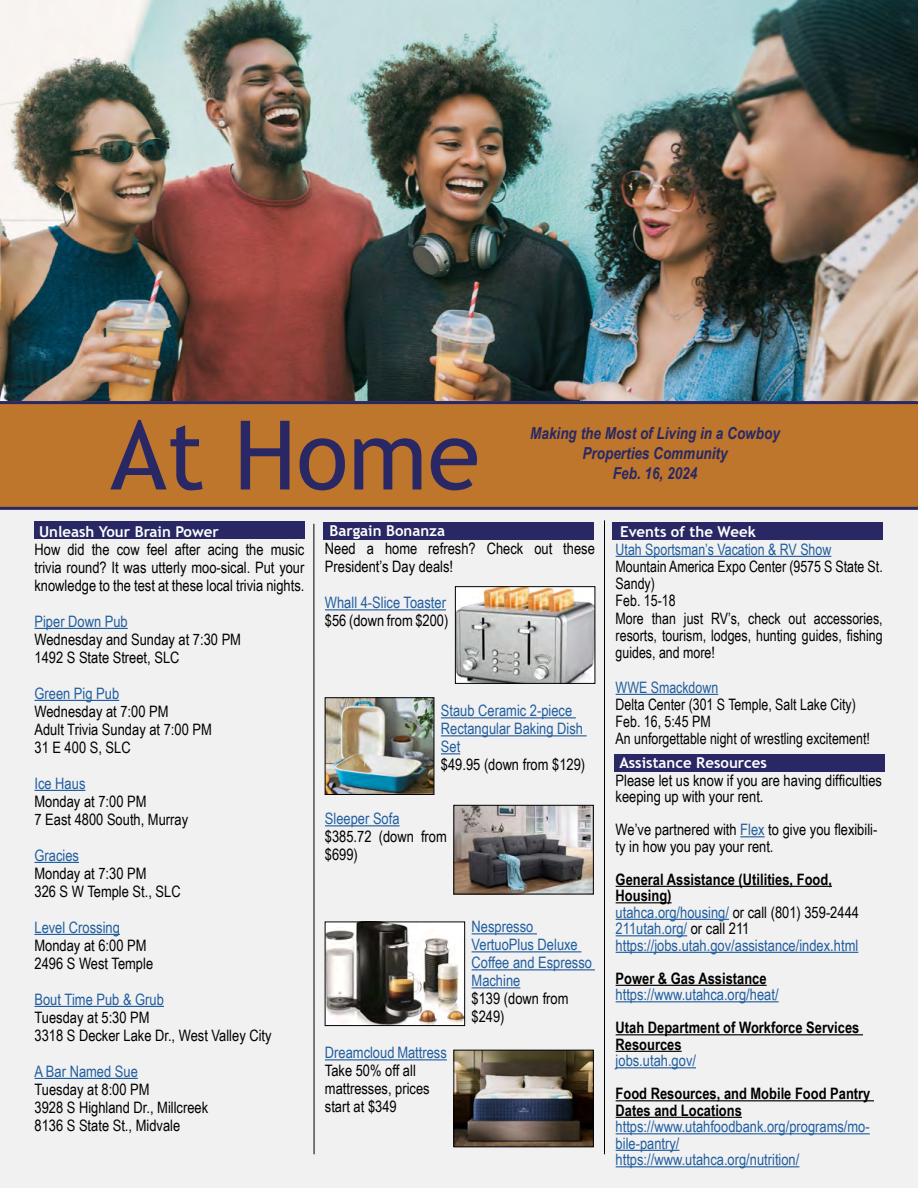
<style>
.page{position:relative;width:918px;height:1188px;background:#fff}
.page>*{position:absolute;margin:0;border:0;box-sizing:border-box;transform-origin:0 0}
.t1{font:96px "Trebuchet MS";color:#292865}
.t2{font:italic 700 16.5px/19.8px "Arial Narrow";color:#292865;text-align:center}
.t3{font:15.75px/18px "Arial Narrow";color:#000}
.t4{font:15.75px/16.5px "Arial Narrow";color:#215e9e}
.t5{font:15.75px/17.2px "Arial Narrow";color:#000;scale:.96 1}
.t6{font:700 15.75px/16.5px "Arial Narrow";color:#000}
.t7{font:15.75px "Arial Narrow";color:#215e9e;scale:.96 1}
.t8{font:700 15px "Trebuchet MS";color:#fff}
.s1{color:#215e9e}
.s2{font-weight:700;color:#000}
.s3{color:#000}
</style>
<div class="page">
<img style="left:0;top:0;width:918px;height:401px">
<div style="left:0;top:402px;width:918px;height:138px;background:#bd762b"></div>
<div style="left:0;top:508px;width:918px;height:680px;background:#f1f1f2"></div>
<hr style="left:604px;top:520px;width:1px;height:634px;background:#000">
<div style="left:34px;top:522px;width:271px;height:17px;background:#292865"></div>
<hr style="left:0;top:401px;width:918px;height:3px;background:#292865">
<hr style="left:0;top:507px;width:918px;height:3px;background:#292865">
<div style="left:613px;top:523px;width:270px;height:17px;background:#292865"></div>
<hr style="left:616px;top:556px;width:215px;height:1px;background:#215e9e">
<hr style="left:616px;top:694px;width:102px;height:1px;background:#215e9e">
<div style="left:323px;top:523px;width:271px;height:17px;background:#292865"></div>
<hr style="left:314px;top:524px;width:1px;height:630px;background:#000">
<div style="left:614px;top:754px;width:270px;height:17px;background:#292865"></div>
<svg style="left:740px;top:836px;width:25px;height:1px"></svg>
<hr style="left:616px;top:886px;width:216px;height:1px;background:#000">
<hr style="left:616px;top:902px;width:56px;height:1px;background:#000">
<hr style="left:616px;top:919px;width:113px;height:1px;background:#215e9e">
<hr style="left:616px;top:935px;width:71px;height:1px;background:#215e9e">
<hr style="left:616px;top:952px;width:242px;height:1px;background:#215e9e">
<hr style="left:616px;top:985px;width:151px;height:1px;background:#000">
<hr style="left:616px;top:1001px;width:163px;height:1px;background:#215e9e">
<hr style="left:616px;top:1034px;width:247px;height:1px;background:#000">
<hr style="left:616px;top:1051px;width:66px;height:1px;background:#000">
<hr style="left:616px;top:1067px;width:80px;height:1px;background:#215e9e">
<hr style="left:616px;top:1100px;width:258px;height:1px;background:#000">
<hr style="left:616px;top:1117px;width:126px;height:1px;background:#000">
<hr style="left:616px;top:1133px;width:254px;height:1px;background:#215e9e">
<hr style="left:616px;top:1150px;width:64px;height:1px;background:#215e9e">
<hr style="left:616px;top:1166px;width:183px;height:1px;background:#215e9e">
<hr style="left:34px;top:628px;width:94px;height:1px;background:#215e9e">
<hr style="left:34px;top:700px;width:85px;height:1px;background:#215e9e">
<hr style="left:34px;top:790px;width:51px;height:1px;background:#215e9e">
<hr style="left:34px;top:862px;width:45px;height:1px;background:#215e9e">
<hr style="left:34px;top:934px;width:86px;height:1px;background:#215e9e">
<hr style="left:34px;top:1006px;width:130px;height:1px;background:#215e9e">
<hr style="left:34px;top:1078px;width:104px;height:1px;background:#215e9e">
<hr style="left:325px;top:609px;width:121px;height:1px;background:#215e9e">
<hr style="left:441px;top:717px;width:135px;height:1px;background:#215e9e">
<hr style="left:441px;top:735px;width:146px;height:1px;background:#215e9e">
<svg style="left:441px;top:753px;width:19px;height:1px"></svg>
<hr style="left:325px;top:825px;width:75px;height:1px;background:#215e9e">
<hr style="left:472px;top:933px;width:65px;height:1px;background:#215e9e">
<hr style="left:472px;top:951px;width:109px;height:1px;background:#215e9e">
<hr style="left:472px;top:969px;width:123px;height:1px;background:#215e9e">
<hr style="left:472px;top:987px;width:48px;height:1px;background:#215e9e">
<hr style="left:325px;top:1059px;width:122px;height:1px;background:#215e9e">
<img style="left:457px;top:588px;width:136px;height:94px">
<div style="left:455px;top:586px;width:140px;height:98px;border:1px solid #000"></div>
<img style="left:327px;top:700px;width:105px;height:93px">
<div style="left:325px;top:698px;width:109px;height:97px;border:1px solid #000"></div>
<img style="left:456px;top:807px;width:136px;height:85px">
<div style="left:454px;top:805px;width:140px;height:89px;border:1px solid #000"></div>
<img style="left:327px;top:924px;width:136px;height:100px">
<div style="left:325px;top:922px;width:140px;height:104px;border:1px solid #000"></div>
<img style="left:456px;top:1052px;width:136px;height:93px">
<div style="left:454px;top:1050px;width:140px;height:97px;border:1px solid #000"></div>
<h1 class="t1" style="left:110px;top:395px;width:371px">At Home</h1>
<p class="t2" style="left:530px;top:423px;width:251px">Making the Most of Living in a Cowboy<br>Properties Community<br>Feb. 16, 2024</p>
<p class="t8" style="left:620px;top:523px;width:137px">Events of the Week</p>
<p class="t7" style="left:616px;top:538px;width:226px">Utah Sportsman’s Vacation &amp; RV Show</p>
<p class="t5" style="left:616px;top:557px;width:280px">Mountain America Expo Center (9575 S State St.<br>Sandy)<br>Feb. 15-18<br>More than just RV’s, check out accessories, resorts, tourism, lodges, hunting guides, fishing guides, and more!</p>
<p class="t7" style="left:616px;top:676px;width:108px">WWE Smackdown</p>
<p class="t5" style="left:616px;top:695px;width:266px">Delta Center (301 S Temple, Salt Lake City)<br>Feb. 16, 5:45 PM<br>An unforgettable night of wrestling excitement!</p>
<p class="t8" style="left:619px;top:753px;width:149px">Assistance Resources</p>
<p class="t3" style="left:616px;top:771px;width:268px;line-height:16.5px">Please let us know if you are having difficulties keeping up with your rent.</p>
<p class="t3" style="left:616px;top:821px;width:263px;line-height:16.5px">We’ve partnered with <span class="s1">Flex</span> to give you flexibili&shy;ty in how you pay your rent.</p>
<p class="t4" style="left:616px;top:870px;width:245px"><span class="s2">General Assistance (Utilities, Food, Housing)<br></span>utahca.org/housing/ <span class="s3">or call (801) 359-2444<br></span>211utah.org/ <span class="s3">or call 211 </span>https://jobs.utah.gov/assistance/index.html</p>
<p class="t6" style="left:616px;top:969px;width:152px">Power &amp; Gas Assistance</p>
<p class="t4" style="left:616px;top:986px;width:164px">https://www.utahca.org/heat/</p>
<p class="t6" style="left:616px;top:1019px;width:245px">Utah Department of Workforce Services<br>Resources</p>
<p class="t4" style="left:616px;top:1052px;width:82px">jobs.utah.gov/</p>
<p class="t6" style="left:616px;top:1085px;width:256px">Food Resources, and Mobile Food Pantry<br>Dates and Locations</p>
<p class="t4" style="left:616px;top:1118px;width:256px">https://www.utahfoodbank.org/programs/mo&shy;bile-pantry/<br>https://www.utahca.org/nutrition/</p>
<p class="t8" style="left:329px;top:522px;width:117px">Bargain Bonanza</p>
<p class="t3" style="left:325px;top:539px;width:271px">Need a home refresh? Check out these<br>President’s Day deals!</p>
<p class="t4" style="left:325px;top:594px;width:123px">Whall 4-Slice Toaster</p>
<p class="t3" style="left:325px;top:611px;width:125px">$56 (down from $200)</p>
<p class="t8" style="left:39px;top:522px;width:181px">Unleash Your Brain Power</p>
<p class="t3" style="left:34px;top:540px;width:271px;text-align:justify">How did the cow feel after acing the music trivia round? It was utterly moo-sical. Put your knowledge to the test at these local trivia nights.</p>
<p class="t4" style="left:34px;top:612px;width:95px">Piper Down Pub</p>
<p class="t3" style="left:34px;top:630px;width:208px">Wednesday and Sunday at 7:30 PM<br>1492 S State Street, SLC</p>
<p class="t4" style="left:34px;top:684px;width:86px">Green Pig Pub</p>
<p class="t3" style="left:34px;top:702px;width:179px">Wednesday at 7:00 PM<br>Adult Trivia Sunday at 7:00 PM<br>31 E 400 S, SLC</p>
<p class="t4" style="left:34px;top:774px;width:52px">Ice Haus</p>
<p class="t3" style="left:34px;top:792px;width:155px">Monday at 7:00 PM<br>7 East 4800 South, Murray</p>
<p class="t4" style="left:34px;top:846px;width:46px">Gracies</p>
<p class="t3" style="left:34px;top:864px;width:148px">Monday at 7:30 PM<br>326 S W Temple St., SLC</p>
<p class="t4" style="left:34px;top:918px;width:87px">Level Crossing</p>
<p class="t3" style="left:34px;top:936px;width:120px">Monday at 6:00 PM<br>2496 S West Temple</p>
<p class="t4" style="left:34px;top:990px;width:131px">Bout Time Pub &amp; Grub</p>
<p class="t3" style="left:34px;top:1008px;width:239px">Tuesday at 5:30 PM<br>3318 S Decker Lake Dr., West Valley City</p>
<p class="t4" style="left:34px;top:1062px;width:105px">A Bar Named Sue</p>
<p class="t3" style="left:34px;top:1080px;width:175px">Tuesday at 8:00 PM<br>3928 S Highland Dr., Millcreek<br>8136 S State St., Midvale</p>
<p class="t4" style="left:441px;top:701px;width:144px;line-height:18px">Staub Ceramic 2-piece<br>Rectangular Baking Dish<br>Set</p>
<p class="t3" style="left:441px;top:755px;width:146px">$49.95 (down from $129)</p>
<p class="t4" style="left:325px;top:810px;width:76px">Sleeper Sofa</p>
<p class="t3" style="left:325px;top:827px;width:123px">$385.72 (down from $699)</p>
<p class="t4" style="left:472px;top:917px;width:122px;line-height:18px">Nespresso<br>VertuoPlus Deluxe<br>Coffee and Espresso<br>Machine</p>
<p class="t3" style="left:472px;top:989px;width:98px">$139 (down from $249)</p>
<p class="t4" style="left:325px;top:1044px;width:123px">Dreamcloud Mattress</p>
<p class="t3" style="left:325px;top:1061px;width:106px">Take 50% off all mattresses, prices start at $349</p>
</div>
